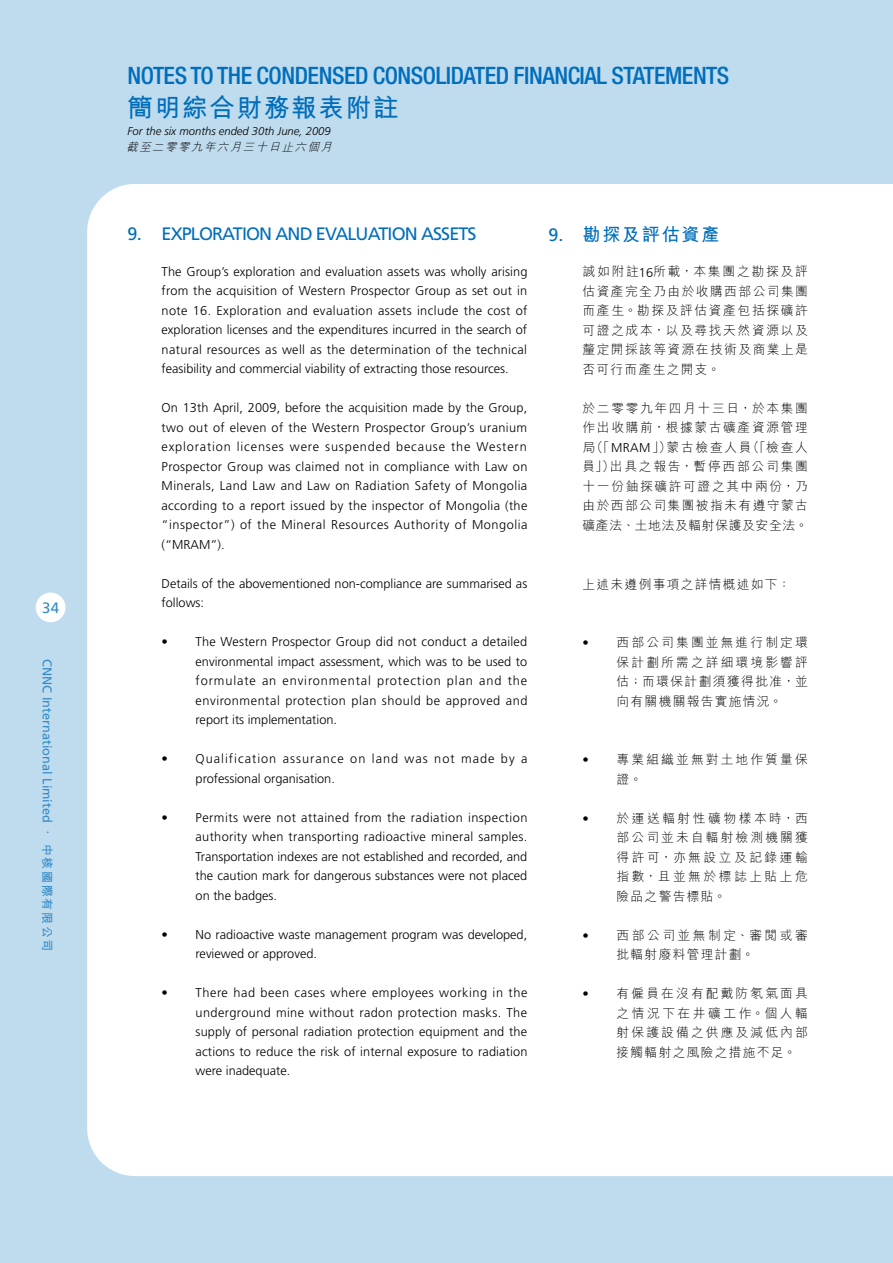
<style>
.page{position:relative;width:893px;height:1263px;background:#bfdbee}
.page>*{position:absolute;margin:0;border:0;box-sizing:border-box;transform-origin:0 0}
.t1{font:700 25.5px "M Hei HK";letter-spacing:.07em;color:#006ebb}
.t2{font:500 condensed 24px "Helvetica Neue LT Std";letter-spacing:-.02em;color:#006ebb}
.t3{font:18px "Frutiger LT Std";letter-spacing:-.05em;color:#006ebb}
.t4{font:700 18px "M Hei HK";letter-spacing:.1em;color:#006ebb}
.t5{font:15px "Frutiger LT Std";color:#338bc9}
.t6{font:300 12.75px/19.5px "Frutiger LT Std";color:#000;text-align:justify}
.t7{font:300 12.75px/19.5px "M Hei HK";letter-spacing:.13em;color:#000;text-align:justify}
.t8{font:300 12.75px/19.5px "Frutiger LT Std";letter-spacing:.08em;color:#000}
.t9{font:12.75px "Frutiger LT Std";color:#338bc9}
.t10{font:300 12.75px/19.5px "M Hei HK";letter-spacing:.195em;color:#000}
.t11{font:300 12.75px/19.5px "M Hei HK";letter-spacing:.165em;color:#000}
.t12{font:300 12.75px "M Hei HK";letter-spacing:.1em;color:#000}
.t13{font:italic 300 11.25px "Frutiger LT Std";color:#000}
.t14{font:italic 300 11.25px "M Hei HK";color:#000}
.s1{font-weight:300;font-size:16.5px}
.s2{font-family:"M Hei HK";font-weight:700;font-size:12px}
.s3{font-family:"Frutiger LT Std";font-weight:400}
.s4{font-family:"Frutiger LT Std"}
</style>
<div class="page">
<div style="left:87px;top:184px;width:805px;height:992px;background:#fff"></div>
<div style="left:36px;top:592px;width:29px;height:30px;background:#fff;border-radius:50%"></div>
<svg style="left:892px;top:184px;width:1px;height:992px"></svg>
<p class="t5" style="left:42px;top:599px;width:18px">34</p>
<p class="t9" style="left:55px;top:659px;width:294px;rotate:90deg">CNNC International Limited <span class="s1">·</span> <span class="s2">中核國際有限公司</span></p>
<h2 class="t2" style="left:128px;top:61px;width:603px">NOTES TO THE CONDENSED CONSOLIDATED FINANCIAL STATEMENTS</h2>
<h1 class="t1" style="left:128px;top:89px;width:273px">簡明綜合財務報表附註</h1>
<p class="t13" style="left:128px;top:125px;width:205px">For the six months ended 30th June, 2009</p>
<p class="t14" style="left:126px;top:139px;width:211px">截至二零零九年六月三十日止六個月</p>
<h3 class="t3" style="left:128px;top:223px;width:350px">9. EXPLORATION AND EVALUATION ASSETS</h3>
<p class="t6" style="left:162px;top:262px;width:367px">The Group’s exploration and evaluation assets was wholly arising from the acquisition of Western Prospector Group as set out in note 16. Exploration and evaluation assets include the cost of exploration licenses and the expenditures incurred in the search of natural resources as well as the determination of the technical feasibility and commercial viability of extracting those resources.</p>
<p class="t6" style="left:162px;top:398px;width:367px">On 13th April, 2009, before the acquisition made by the Group, two out of eleven of the Western Prospector Group’s uranium exploration licenses were suspended because the Western Prospector Group was claimed not in compliance with Law on Minerals, Land Law and Law on Radiation Safety of Mongolia according to a report issued by the inspector of Mongolia (the “inspector”) of the Mineral Resources Authority of Mongolia (“MRAM”).</p>
<p class="t6" style="left:162px;top:574px;width:367px">Details of the abovementioned non-compliance are summarised as follows:</p>
<p class="t6" style="left:196px;top:632px;width:333px;text-indent:-34px">• The Western Prospector Group did not conduct a detailed environmental impact assessment, which was to be used to formulate an environmental protection plan and the environmental protection plan should be approved and report its implementation.</p>
<p class="t8" style="left:196px;top:749px;width:333px;text-indent:-34px">• Qualification assurance on land was not made by a professional organisation.</p>
<p class="t6" style="left:196px;top:808px;width:333px;text-indent:-34px">• Permits were not attained from the radiation inspection authority when transporting radioactive mineral samples.<br>Transportation indexes are not established and recorded, and the caution mark for dangerous substances were not placed on the badges.</p>
<p class="t6" style="left:196px;top:925px;width:333px;text-indent:-34px">• No radioactive waste management program was developed, reviewed or approved.</p>
<p class="t6" style="left:196px;top:983px;width:333px;text-indent:-34px">• There had been cases where employees working in the underground mine without radon protection masks. The supply of personal radiation protection equipment and the actions to reduce the risk of internal exposure to radiation were inadequate.</p>
<h3 class="t4" style="left:549px;top:222px;width:172px"><span class="s3">9.</span> 勘探及評估資產</h3>
<p class="t7" style="left:583px;top:262px;width:227px">誠如附註<span class="s4">16</span>所載，本集團之勘探及評估資產完全乃由於收購西部公司集團而產生。勘探及評估資產包括探礦許可證之成本，以及尋找天然資源以及釐定開採該等資源在技術及商業上是否可行而產生之開支。</p>
<p class="t7" style="left:583px;top:398px;width:227px">於二零零九年四月十三日，於本集團作出收購前，根據蒙古礦產資源管理局（「<span class="s4">MRAM</span>」）蒙古檢查人員（「檢查人員」）出具之報告，暫停西部公司集團十一份鈾探礦許可證之其中兩份，乃由於西部公司集團被指未有遵守蒙古礦產法、土地法及輻射保護及安全法。</p>
<p class="t12" style="left:583px;top:575px;width:209px">上述未遵例事項之詳情概述如下：</p>
<p class="t7" style="left:617px;top:632px;width:193px;text-indent:-34px"><span class="s4">•</span> 西部公司集團並無進行制定環保計劃所需之詳細環境影響評估；而環保計劃須獲得批准，並向有關機關報告實施情況。</p>
<p class="t11" style="left:617px;top:749px;width:193px;text-indent:-34px"><span class="s4">•</span> 專業組織並無對土地作質量保證。</p>
<p class="t7" style="left:617px;top:808px;width:193px;text-indent:-34px"><span class="s4">•</span> 於運送輻射性礦物樣本時，西部公司並未自輻射檢測機關獲得許可，亦無設立及記錄運輸指數，且並無於標誌上貼上危險品之警告標貼。</p>
<p class="t10" style="left:617px;top:925px;width:193px;text-indent:-34px"><span class="s4">•</span> 西部公司並無制定、審閱或審批輻射廢料管理計劃。</p>
<p class="t7" style="left:617px;top:983px;width:193px;text-indent:-34px"><span class="s4">•</span> 有僱員在沒有配戴防氡氣面具之情況下在井礦工作。個人輻射保護設備之供應及減低內部接觸輻射之風險之措施不足。</p>
</div>
